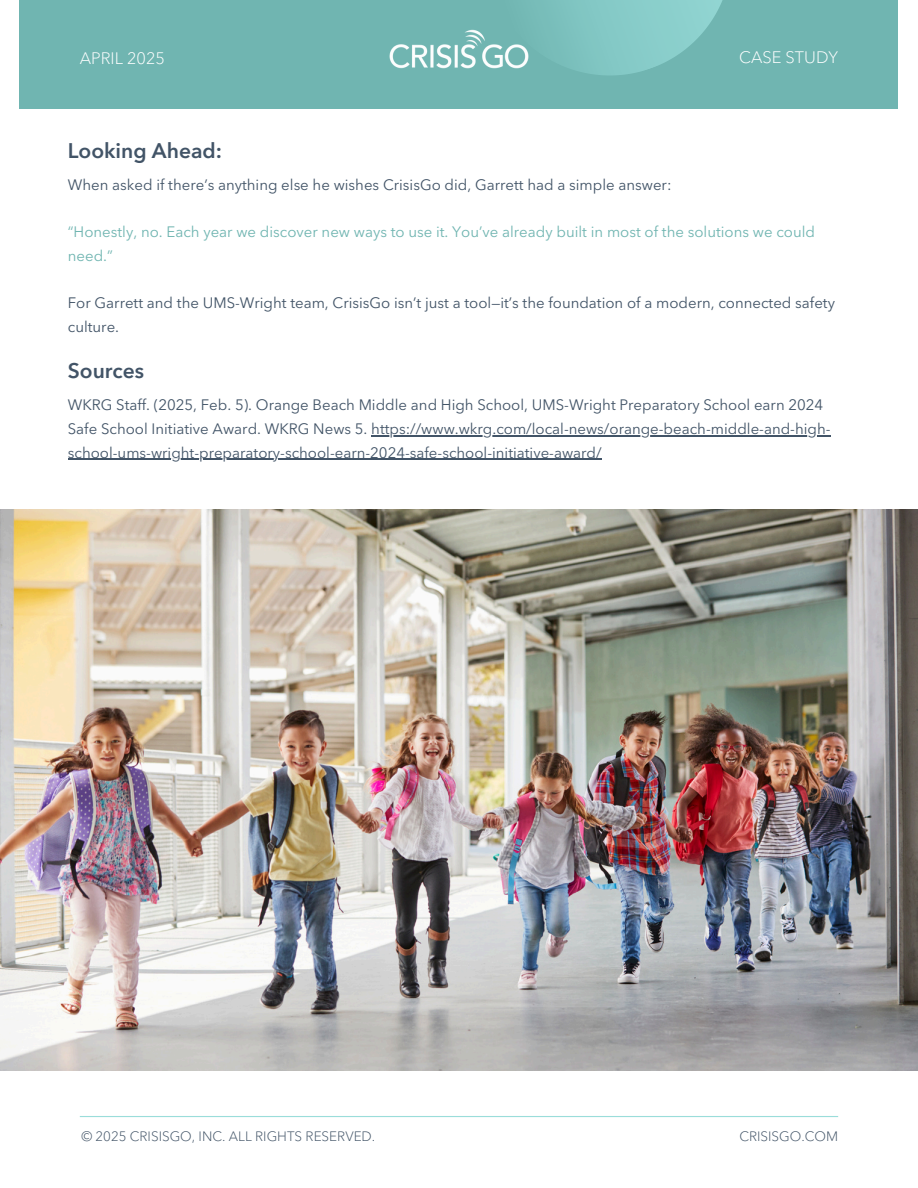
<style>
.page{position:relative;width:918px;height:1188px;background:#fff}
.page>*{position:absolute;margin:0;border:0;box-sizing:border-box;transform-origin:0 0}
.t1{font:600 21px "Avenir Next LT Pro";color:#425467}
.t2{font:300 16.5px "Avenir Next LT Pro";color:#fff}
.t3{font:15px/23.7px "Avenir Next LT Pro";color:#425467}
.t4{font:15px/23.7px "Avenir Next LT Pro";color:#70b5b1}
.t5{font:300 13.5px "Avenir Next LT Pro";color:#425467}
</style>
<div class="page">
<div style="left:19px;top:0;width:879px;height:109px;background:#70b5b1"></div>
<svg style="left:548px;top:0;width:175px;height:75px"></svg>
<img style="left:389px;top:29px;width:140px;height:40px">
<hr style="left:80px;top:1116px;width:758px;height:1px;background:#9addda">
<img style="left:0;top:509px;width:918px;height:561px">
<hr style="left:371px;top:435px;width:460px;height:1px;background:#425467">
<hr style="left:68px;top:459px;width:534px;height:1px;background:#425467">
<p class="t2" style="left:80px;top:47px;width:87px">APRIL 2025</p>
<h2 class="t2" style="left:739px;top:47px;width:100px">CASE STUDY</h2>
<h3 class="t1" style="left:68px;top:142px;width:156px">Looking Ahead:</h3>
<h3 class="t3" style="left:68px;top:175px;width:605px">When asked if there’s anything else he wishes CrisisGo did, Garrett had a simple answer:</h3>
<h1 class="t4" style="left:68px;top:222px;width:749px">“Honestly, no. Each year we discover new ways to use it. You’ve already built in most of the solutions we could need.”</h1>
<h3 class="t3" style="left:68px;top:293px;width:769px">For Garrett and the UMS-Wright team, CrisisGo isn’t just a tool—it’s the foundation of a modern, connected safety culture.</h3>
<p class="t1" style="left:68px;top:363px;width:78px">Sources</p>
<p class="t3" style="left:68px;top:395px;width:764px">WKRG Staff. (2025, Feb. 5). Orange Beach Middle and High School, UMS-Wright Preparatory School earn 2024<br>Safe School Initiative Award. WKRG News 5. https://www.wkrg.com/local-news/orange-beach-middle-and-high-</p>
<p class="t3" style="left:68px;top:442px;width:535px">school-ums-wright-preparatory-school-earn-2024-safe-school-initiative-award/</p>
<h1 class="t5" style="left:81px;top:1128px;width:295px">© 2025 CRISISGO, INC. ALL RIGHTS RESERVED.</h1>
<h3 class="t5" style="left:739px;top:1128px;width:100px">CRISISGO.COM</h3>
</div>
